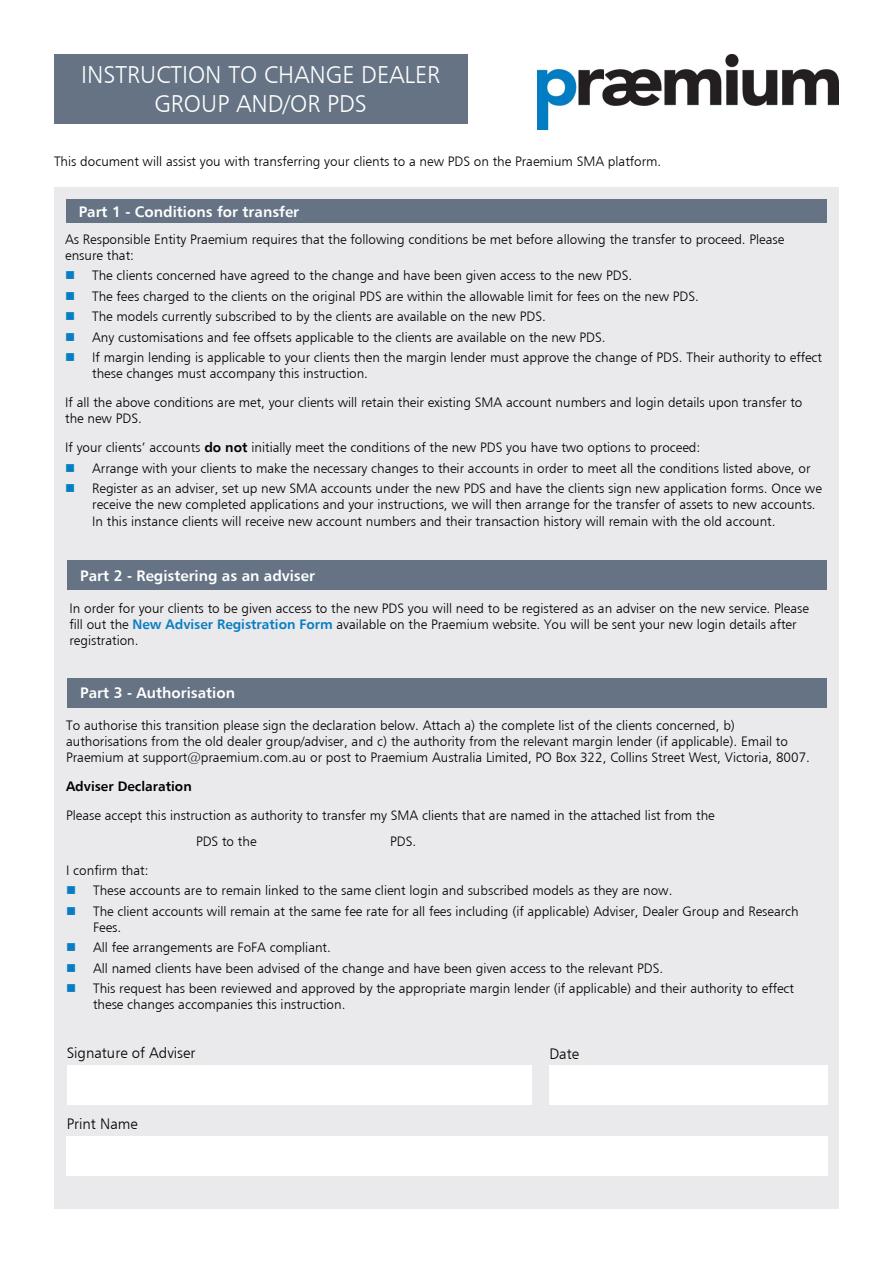
<style>
.page{position:relative;width:893px;height:1263px;background:#fff}
.page>*{position:absolute;margin:0;border:0;box-sizing:border-box;transform-origin:0 0}
.t1{font:24px/28.8px "Humanist 777 BT Light B";color:#fff;text-align:center}
.t2{font:15px "Humanist 777 BT Bold B";color:#fff}
.t3{font:15px "Humanist 777 BT Light B";color:#000}
.t4{font:13.5px/20.4px "Humanist 777 BT Light B";color:#000}
.t5{font:13.5px "Humanist 777 BT Bold B";color:#000}
.s1{font-family:"Humanist 777 BT Bold B"}
.s2{font-family:"Humanist 777 BT Bold B";color:#077ec3}
</style>
<div class="page">
<div style="left:54px;top:54px;width:413px;height:69px;background:#657384"></div>
<div style="left:54px;top:188px;width:785px;height:1021px;background:#eae9eb"></div>
<div style="left:66px;top:199px;width:761px;height:24px;background:#657384"></div>
<div style="left:68px;top:560px;width:759px;height:30px;background:#657384"></div>
<div style="left:68px;top:678px;width:759px;height:30px;background:#657384"></div>
<img style="left:537px;top:54px;width:302px;height:75px">
<div style="left:67px;top:1065px;width:464px;height:40px;background:#fff"></div>
<div style="left:67px;top:1136px;width:761px;height:39px;background:#fff"></div>
<div style="left:549px;top:1065px;width:278px;height:39px;background:#fff"></div>
<h1 class="t1" style="left:81px;top:60px;width:360px">INSTRUCTION TO CHANGE DEALER<br>GROUP AND/OR PDS</h1>
<p class="t4" style="left:54px;top:151px;width:609px">This document will assist you with transferring your clients to a new PDS on the Praemium SMA platform.</p>
<p class="t2" style="left:79px;top:202px;width:222px">Part 1 - Conditions for transfer</p>
<p class="t4" style="left:65px;top:230px;width:721px;line-height:16.2px">As Responsible Entity Praemium requires that the following conditions be met before allowing the transfer to proceed. Please ensure that:</p>
<p class="t4" style="left:92px;top:265px;width:731px">The clients concerned have agreed to the change and have been given access to the new PDS.<br>The fees charged to the clients on the original PDS are within the allowable limit for fees on the new PDS.<br>The models currently subscribed to by the clients are available on the new PDS.<br>Any customisations and fee offsets applicable to the clients are available on the new PDS.<br>If margin lending is applicable to your clients then the margin lender must approve the change of PDS. Their authority to effect</p>
<p class="t4" style="left:65px;top:359px;width:739px;line-height:29px;text-indent:27px">these changes must accompany this instruction.<br>If all the above conditions are met, your clients will retain their existing SMA account numbers and login details upon transfer to</p>
<p class="t4" style="left:65px;top:404px;width:637px;line-height:29px">the new PDS.<br>If your clients’ accounts <span class="s1">do not</span> initially meet the conditions of the new PDS you have two options to proceed:</p>
<p class="t4" style="left:92px;top:458px;width:731px">Arrange with your clients to make the necessary changes to their accounts in order to meet all the conditions listed above, or<br>Register as an adviser, set up new SMA accounts under the new PDS and have the clients sign new application forms. Once we</p>
<p class="t4" style="left:92px;top:496px;width:725px;line-height:16.2px">receive the new completed applications and your instructions, we will then arrange for the transfer of assets to new accounts.<br>In this instance clients will receive new account numbers and their transaction history will remain with the old account.</p>
<p class="t2" style="left:80px;top:566px;width:236px">Part 2 - Registering as an adviser</p>
<p class="t4" style="left:69px;top:600px;width:741px;line-height:16.2px">In order for your clients to be given access to the new PDS you will need to be registered as an adviser on the new service. Please fill out the <span class="s2">New Adviser Registration Form</span> available on the Praemium website. You will be sent your new login details after registration.</p>
<p class="t2" style="left:80px;top:684px;width:156px">Part 3 - Authorisation</p>
<p class="t4" style="left:66px;top:717px;width:745px;line-height:16.2px">To authorise this transition please sign the declaration below. Attach a) the complete list of the clients concerned, b) authorisations from the old dealer group/adviser, and c) the authority from the relevant margin lender (if applicable). Email to<br>Praemium at support@praemium.com.au or post to Praemium Australia Limited, PO Box 322, Collins Street West, Victoria, 8007.</p>
<p class="t5" style="left:66px;top:778px;width:127px">Adviser Declaration</p>
<p class="t4" style="left:196px;top:803px;width:520px;line-height:25.3px;text-indent:-130px">Please accept this instruction as authority to transfer my SMA clients that are named in the attached list from the<br>PDS to the</p>
<p class="t4" style="left:390px;top:830px;width:28px">PDS.</p>
<p class="t4" style="left:93px;top:859px;width:707px;text-indent:-27px">I confirm that:<br>These accounts are to remain linked to the same client login and subscribed models as they are now.<br>The client accounts will remain at the same fee rate for all fees including (if applicable) Adviser, Dealer Group and Research</p>
<p class="t4" style="left:93px;top:917px;width:702px">Fees.<br>All fee arrangements are FoFA compliant.<br>All named clients have been advised of the change and have been given access to the relevant PDS.<br>This request has been reviewed and approved by the appropriate margin lender (if applicable) and their authority to effect</p>
<p class="t4" style="left:93px;top:994px;width:254px">these changes accompanies this instruction.</p>
<p class="t3" style="left:67px;top:1044px;width:130px">Signature of Adviser</p>
<p class="t3" style="left:67px;top:1114px;width:73px">Print Name</p>
<p class="t3" style="left:549px;top:1044px;width:31px">Date</p>
</div>
